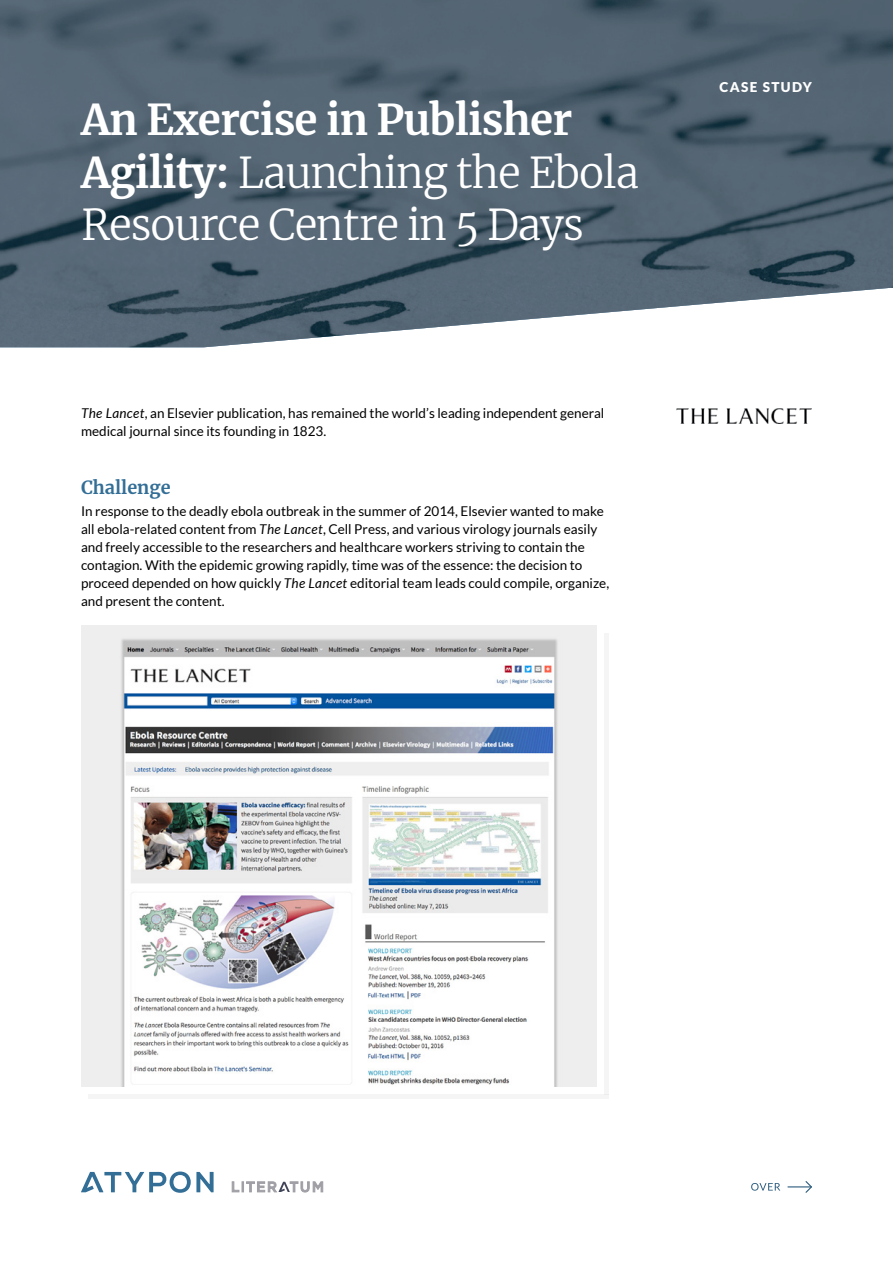
<style>
.page{position:relative;width:893px;height:1263px;background:#fff}
.page>*{position:absolute;margin:0;border:0;box-sizing:border-box;transform-origin:0 0}
.t1{font:300 42px/52.5px "Merriweather";letter-spacing:-.025em;color:#fff}
.t2{font:700 18px "Merriweather";color:#336e96}
.t3{font:13.5px/18px "Lato";color:#000}
.t4{font:900 13.5px "Lato";letter-spacing:.1em;color:#fff}
.s1{font-weight:700}
.s2{font-style:italic}
</style>
<div class="page">
<svg style="left:81px;top:1171px;width:133px;height:22px"></svg>
<svg style="left:0;top:0;width:893px;height:347px;background:#5b6c79"></svg>
<svg style="left:232px;top:1181px;width:91px;height:11px"></svg>
<svg style="left:751px;top:1183px;width:29px;height:8px"></svg>
<svg style="left:787px;top:1181px;width:25px;height:12px"></svg>
<img style="left:81px;top:625px;width:516px;height:462px">
<div style="left:88px;top:1094px;width:521px;height:5px;background:#f5f5f6"></div>
<div style="left:604px;top:633px;width:5px;height:461px;background:#f5f5f6"></div>
<img style="left:676px;top:409px;width:136px;height:14px">
<h1 class="t1" style="left:81px;top:93px;width:560px"><span class="s1">An Exercise in Publisher<br>Agility:</span> Launching the Ebola<br>Resource Centre in 5 Days</h1>
<p class="t3" style="left:81px;top:404px;width:525px"><span class="s2">The Lancet</span>, an Elsevier publication, has remained the world’s leading independent general medical journal since its founding in 1823.</p>
<h2 class="t2" style="left:81px;top:475px;width:91px">Challenge</h2>
<p class="t3" style="left:81px;top:502px;width:530px">In response to the deadly ebola outbreak in the summer of 2014, Elsevier wanted to make all ebola-related content from <span class="s2">The Lancet</span>, Cell Press, and various virology journals easily and freely accessible to the researchers and healthcare workers striving to contain the contagion. With the epidemic growing rapidly, time was of the essence: the decision to proceed depended on how quickly <span class="s2">The Lancet</span> editorial team leads could compile, organize, and present the content.</p>
<p class="t4" style="left:720px;top:79px;width:94px">CASE STUDY</p>
</div>
